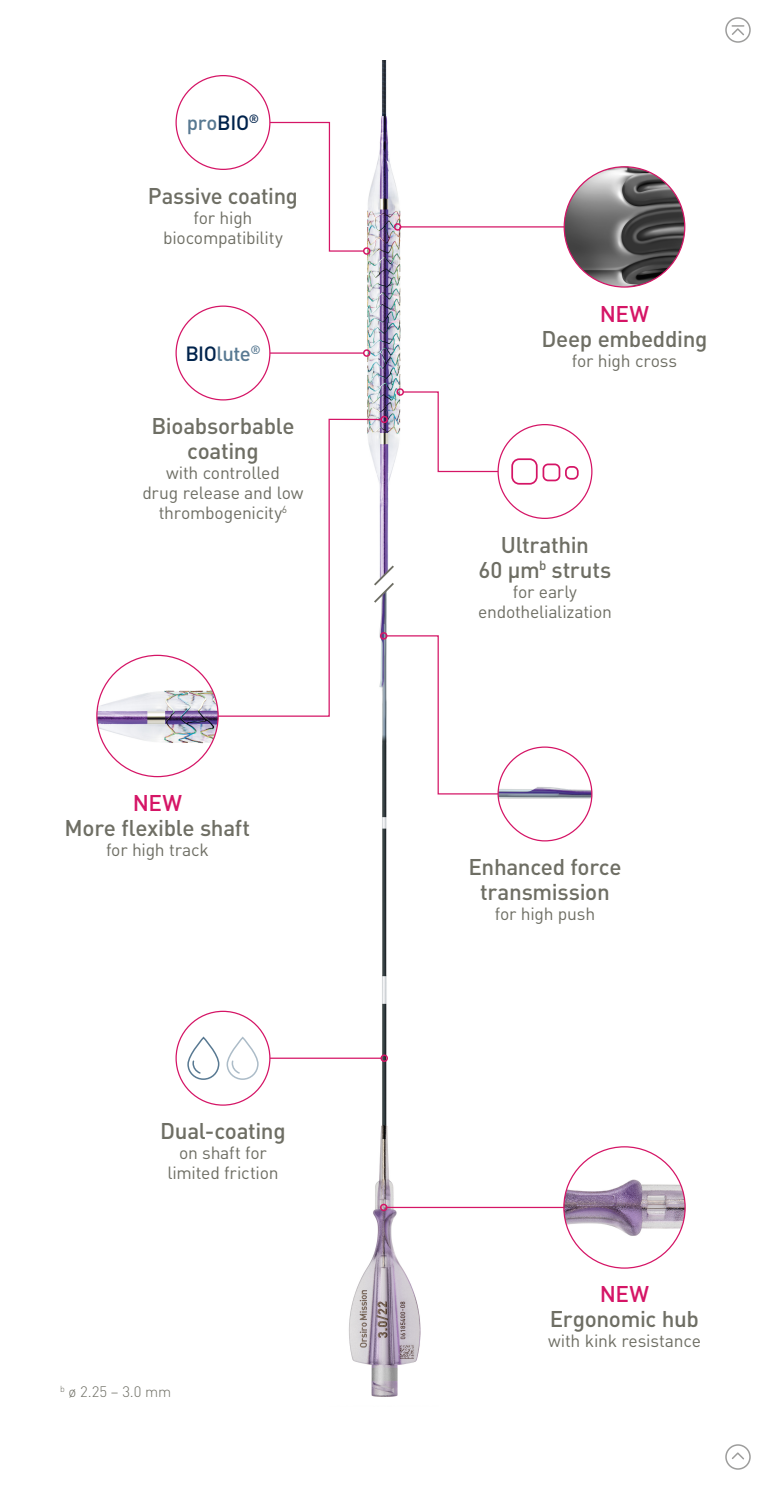
<style>
.page{position:relative;width:768px;height:1487px;background:#fff}
.page>*{position:absolute;margin:0;border:0;box-sizing:border-box;transform-origin:0 0}
.t1{font:500 22.5px/25px "DIN Pro";letter-spacing:-.015em;color:#6e6e64;text-align:center}
.t2{font:500 22.5px "DIN Pro";color:#d51566}
.t3{font:500 20.4px "DIN Pro";letter-spacing:-.02em;color:#587992}
.t4{font:17.5px/20px "DIN Pro";letter-spacing:-.015em;color:#6e6e64;text-align:center}
.t5{font:300 15px "DIN Pro";color:#6e6e64}
.s1{color:#00234c}
</style>
<div class="page">
<svg style="left:731px;top:1452px;width:13px;height:8px"></svg>
<div style="left:725px;top:1444px;width:26px;height:26px;border:2px solid #9d9d9c;border-radius:50%"></div>
<svg style="left:731px;top:25px;width:14px;height:11px"></svg>
<div style="left:725px;top:17px;width:26px;height:26px;border:2px solid #9d9d9c;border-radius:50%"></div>
<svg style="left:511px;top:458px;width:68px;height:27px"></svg>
<img style="left:330px;top:60px;width:108px;height:1337px">
<img style="left:498px;top:747px;width:94px;height:94px;border-radius:47px">
<hr style="left:270px;top:352px;width:94px;height:2px;background:#d51566">
<div style="left:363px;top:349px;width:7px;height:8px;border:2px solid #d51566;border-radius:50%"></div>
<hr style="left:401px;top:226px;width:214px;height:2px;background:#d51566">
<div style="left:394px;top:223px;width:7px;height:8px;border:2px solid #d51566;border-radius:50%"></div>
<hr style="left:270px;top:1058px;width:111px;height:1px;background:#d51566">
<div style="left:380px;top:1054px;width:8px;height:8px;border:2px solid #d51566;border-radius:50%"></div>
<hr style="left:387px;top:1207px;width:228px;height:1px;background:#d51566">
<div style="left:380px;top:1204px;width:8px;height:7px;border:2px solid #d51566;border-radius:50%"></div>
<img style="left:564px;top:1147px;width:121px;height:121px;border-radius:61px">
<svg style="left:269px;top:121px;width:96px;height:131px"></svg>
<div style="left:363px;top:247px;width:7px;height:8px;border:2px solid #d51566;border-radius:50%"></div>
<svg style="left:171px;top:418px;width:212px;height:299px"></svg>
<div style="left:380px;top:416px;width:8px;height:7px;border:2px solid #d51566;border-radius:50%"></div>
<svg style="left:402px;top:391px;width:97px;height:82px"></svg>
<div style="left:396px;top:388px;width:8px;height:8px;border:2px solid #d51566;border-radius:50%"></div>
<svg style="left:385px;top:635px;width:114px;height:160px"></svg>
<div style="left:380px;top:632px;width:7px;height:8px;border:2px solid #d51566;border-radius:50%"></div>
<svg style="left:372px;top:564px;width:24px;height:41px"></svg>
<svg style="left:187px;top:1036px;width:33px;height:44px"></svg>
<svg style="left:226px;top:1036px;width:33px;height:44px"></svg>
<img style="left:97px;top:655px;width:121px;height:122px;border-radius:61px">
<img style="left:564px;top:167px;width:121px;height:120px;border-radius:60px">
<p class="t3" style="left:187px;top:109px;width:74px">pro<span class="s1">BIO</span><sup>®</sup></p>
<p class="t1" style="left:148px;top:182px;width:152px">Passive coating</p>
<p class="t4" style="left:163px;top:206px;width:121px">for high biocompatibility</p>
<p class="t3" style="left:185px;top:340px;width:77px"><span class="s1">BIO</span>lute<sup>®</sup></p>
<p class="t1" style="left:151px;top:412px;width:145px">Bioabsorbable coating</p>
<p class="t4" style="left:142px;top:462px;width:163px">with controlled<br>drug release and low thrombogenicity<sup>6</sup></p>
<p class="t2" style="left:133px;top:787px;width:51px">NEW</p>
<p class="t1" style="left:65px;top:814px;width:187px">More flexible shaft</p>
<p class="t4" style="left:106px;top:839px;width:104px">for high track</p>
<p class="t1" style="left:160px;top:1118px;width:127px">Dual-coating</p>
<p class="t4" style="left:167px;top:1142px;width:113px">on shaft for limited friction</p>
<p class="t5" style="left:60px;top:1381px;width:113px"><sup>b</sup> ø 2.25 – 3.0 mm</p>
<p class="t2" style="left:600px;top:298px;width:51px">NEW</p>
<p class="t1" style="left:541px;top:325px;width:168px">Deep embedding</p>
<p class="t4" style="left:572px;top:349px;width:107px">for high cross</p>
<p class="t1" style="left:479px;top:531px;width:134px">Ultrathin<br>60 μm<sup>b</sup> struts</p>
<p class="t4" style="left:478px;top:580px;width:135px">for early endothelialization</p>
<p class="t1" style="left:468px;top:853px;width:155px">Enhanced force transmission</p>
<p class="t4" style="left:495px;top:903px;width:102px">for high push</p>
<p class="t2" style="left:600px;top:1279px;width:51px">NEW</p>
<p class="t1" style="left:550px;top:1306px;width:151px">Ergonomic hub</p>
<p class="t4" style="left:548px;top:1330px;width:154px">with kink resistance</p>
</div>
